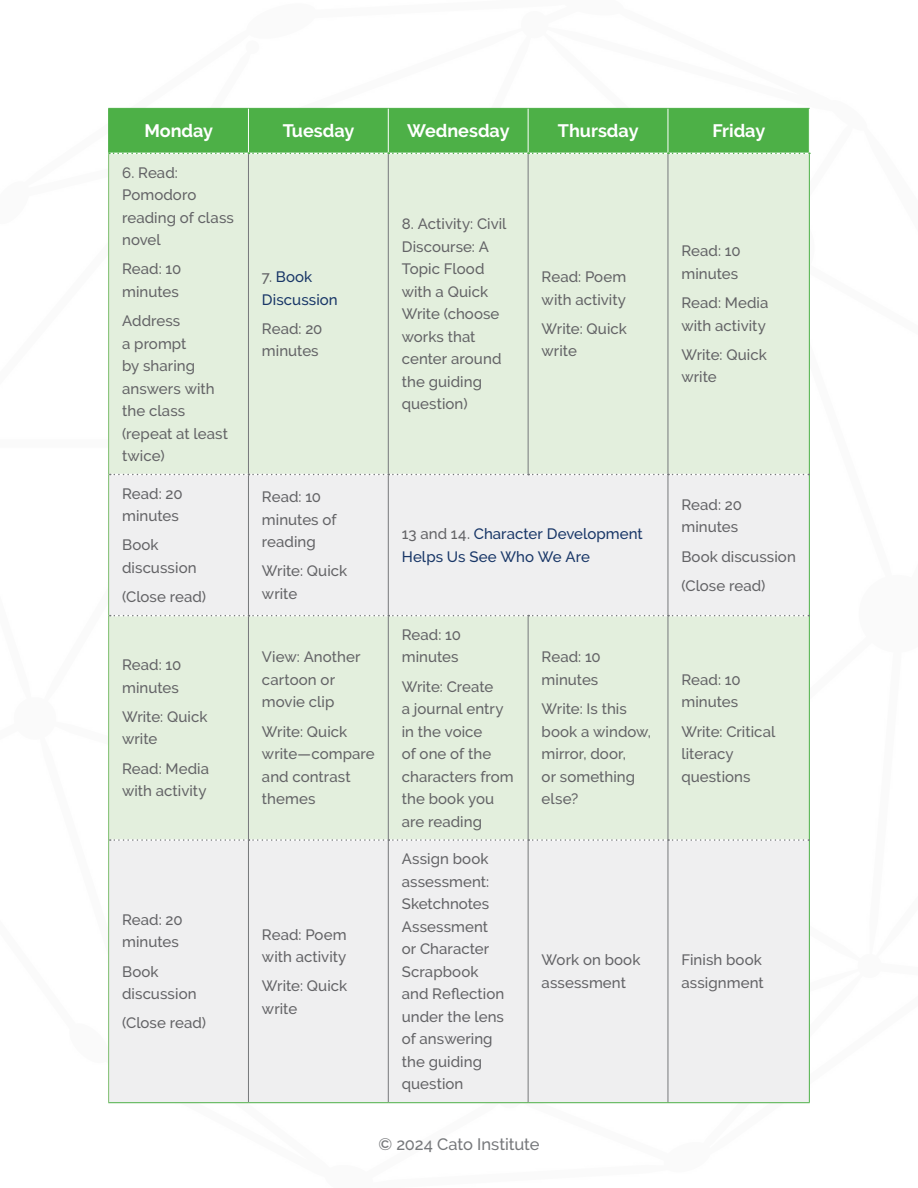
<style>
.page{position:relative;width:918px;height:1188px;background:#fff}
.page>*{position:absolute;margin:0;border:0;box-sizing:border-box;transform-origin:0 0}
.t1{font:700 18px "Raleway";color:#fff}
.t2{font:500 16.5px "Raleway";letter-spacing:-.005em;color:#76787b}
.t3{font:500 15px/22.5px "Raleway";letter-spacing:.005em;color:#636366}
.t4{font:500 15px/22.5px "Raleway";letter-spacing:.005em;color:#183667}
.s1{color:#636366}
</style>
<div class="page">
<div style="left:109px;top:154px;width:700px;height:321px;background:#e3efdd"></div>
<svg style="left:109px;top:475px;width:700px;height:627px;fill:#efeff0"></svg>
<hr style="left:248px;top:154px;width:1px;height:320px;background:#76787b">
<hr style="left:388px;top:154px;width:1px;height:320px;background:#76787b">
<hr style="left:528px;top:154px;width:1px;height:320px;background:#76787b">
<hr style="left:668px;top:154px;width:1px;height:320px;background:#76787b">
<hr style="left:248px;top:475px;width:1px;height:140px;background:#76787b">
<hr style="left:388px;top:475px;width:1px;height:140px;background:#76787b">
<hr style="left:668px;top:475px;width:1px;height:140px;background:#76787b">
<hr style="left:248px;top:616px;width:1px;height:223px;background:#76787b">
<hr style="left:388px;top:616px;width:1px;height:223px;background:#76787b">
<hr style="left:528px;top:616px;width:1px;height:223px;background:#76787b">
<hr style="left:668px;top:616px;width:1px;height:223px;background:#76787b">
<hr style="left:248px;top:841px;width:1px;height:261px;background:#76787b">
<hr style="left:388px;top:841px;width:1px;height:261px;background:#76787b">
<hr style="left:528px;top:841px;width:1px;height:261px;background:#76787b">
<hr style="left:668px;top:841px;width:1px;height:261px;background:#76787b">
<hr style="left:809px;top:154px;width:1px;height:321px;background:#4db047">
<hr style="left:809px;top:475px;width:1px;height:141px;background:#4db047">
<hr style="left:809px;top:616px;width:1px;height:224px;background:#4db047">
<hr style="left:809px;top:840px;width:1px;height:262px;background:#4db047">
<hr style="left:108px;top:1102px;width:140px;height:1px;background:#4db047">
<hr style="left:248px;top:1102px;width:140px;height:1px;background:#4db047">
<hr style="left:388px;top:1102px;width:140px;height:1px;background:#4db047">
<hr style="left:528px;top:1102px;width:140px;height:1px;background:#4db047">
<hr style="left:668px;top:1102px;width:142px;height:1px;background:#4db047">
<svg style="left:110px;top:474px;width:699px;height:1px"></svg>
<svg style="left:110px;top:615px;width:699px;height:1px"></svg>
<svg style="left:110px;top:839px;width:699px;height:2px"></svg>
<hr style="left:108px;top:154px;width:1px;height:321px;background:#7dbe6e">
<hr style="left:108px;top:475px;width:1px;height:141px;background:#7dbe6e">
<hr style="left:108px;top:616px;width:1px;height:224px;background:#7dbe6e">
<hr style="left:108px;top:840px;width:1px;height:262px;background:#7dbe6e">
<hr style="left:108px;top:108px;width:140px;height:1px;background:#4db047">
<hr style="left:108px;top:109px;width:1px;height:44px;background:#4db047">
<div style="left:109px;top:108px;width:701px;height:46px;background:#4db047"></div>
<p class="t1" style="left:144px;top:121px;width:70px">Monday</p>
<p class="t1" style="left:283px;top:121px;width:73px">Tuesday</p>
<p class="t1" style="left:407px;top:121px;width:104px">Wednesday</p>
<p class="t1" style="left:558px;top:121px;width:82px">Thursday</p>
<p class="t1" style="left:712px;top:121px;width:54px">Friday</p>
<p class="t3" style="left:122px;top:161px;width:113px">6. Read:<br>Pomodoro reading of class novel</p>
<p class="t3" style="left:122px;top:258px;width:61px">Read: 10 minutes</p>
<p class="t3" style="left:122px;top:309px;width:107px">Address<br>a prompt<br>by sharing answers with the class (repeat at least twice)</p>
<p class="t3" style="left:402px;top:213px;width:106px">8. Activity: Civil<br>Discourse: A<br>Topic Flood with a Quick<br>Write (choose works that center around the guiding question)</p>
<p class="t3" style="left:681px;top:240px;width:61px">Read: 10 minutes</p>
<p class="t3" style="left:681px;top:291px;width:89px">Read: Media with activity</p>
<p class="t3" style="left:681px;top:343px;width:87px">Write: Quick write</p>
<p class="t4" style="left:262px;top:266px;width:77px"><span class="s1">7.</span> Book<br>Discussion</p>
<p class="t3" style="left:262px;top:317px;width:62px">Read: 20 minutes</p>
<p class="t3" style="left:542px;top:266px;width:86px">Read: Poem with activity</p>
<p class="t3" style="left:542px;top:317px;width:87px">Write: Quick write</p>
<p class="t3" style="left:122px;top:482px;width:62px">Read: 20 minutes</p>
<p class="t3" style="left:122px;top:534px;width:76px">Book discussion</p>
<p class="t3" style="left:122px;top:586px;width:85px">(Close read)</p>
<p class="t3" style="left:122px;top:654px;width:61px">Read: 10 minutes</p>
<p class="t3" style="left:122px;top:705px;width:87px">Write: Quick write</p>
<p class="t3" style="left:122px;top:757px;width:89px">Read: Media with activity</p>
<p class="t3" style="left:122px;top:908px;width:62px">Read: 20 minutes</p>
<p class="t3" style="left:122px;top:960px;width:76px">Book discussion</p>
<p class="t3" style="left:122px;top:1012px;width:85px">(Close read)</p>
<p class="t3" style="left:262px;top:485px;width:76px">Read: 10 minutes of reading</p>
<p class="t3" style="left:262px;top:560px;width:87px">Write: Quick write</p>
<p class="t3" style="left:262px;top:646px;width:100px">View: Another cartoon or movie clip</p>
<p class="t3" style="left:262px;top:720px;width:114px">Write: Quick write—compare and contrast themes</p>
<p class="t3" style="left:262px;top:923px;width:86px">Read: Poem with activity</p>
<p class="t3" style="left:262px;top:975px;width:87px">Write: Quick write</p>
<p class="t4" style="left:402px;top:523px;width:243px"><span class="s1">13 and 14.</span> Character Development<br>Helps Us See Who We Are</p>
<p class="t3" style="left:402px;top:623px;width:61px">Read: 10 minutes</p>
<p class="t3" style="left:402px;top:675px;width:114px">Write: Create<br>a journal entry in the voice<br>of one of the characters from the book you are reading</p>
<p class="t3" style="left:542px;top:646px;width:61px">Read: 10 minutes</p>
<p class="t3" style="left:542px;top:698px;width:111px">Write: Is this book a window, mirror, door,<br>or something else?</p>
<p class="t3" style="left:681px;top:493px;width:62px">Read: 20 minutes</p>
<p class="t3" style="left:681px;top:542px;width:116px;line-height:29.2px">Book discussion (Close read)</p>
<p class="t3" style="left:681px;top:668px;width:61px">Read: 10 minutes</p>
<p class="t3" style="left:681px;top:720px;width:95px">Write: Critical literacy questions</p>
<p class="t3" style="left:402px;top:848px;width:104px">Assign book assessment:<br>Sketchnotes<br>Assessment or Character<br>Scrapbook and Reflection under the lens of answering the guiding question</p>
<p class="t3" style="left:542px;top:949px;width:100px">Work on book assessment</p>
<p class="t3" style="left:681px;top:949px;width:84px">Finish book assignment</p>
<p class="t2" style="left:378px;top:1134px;width:163px">© 2024 Cato Institute</p>
</div>
